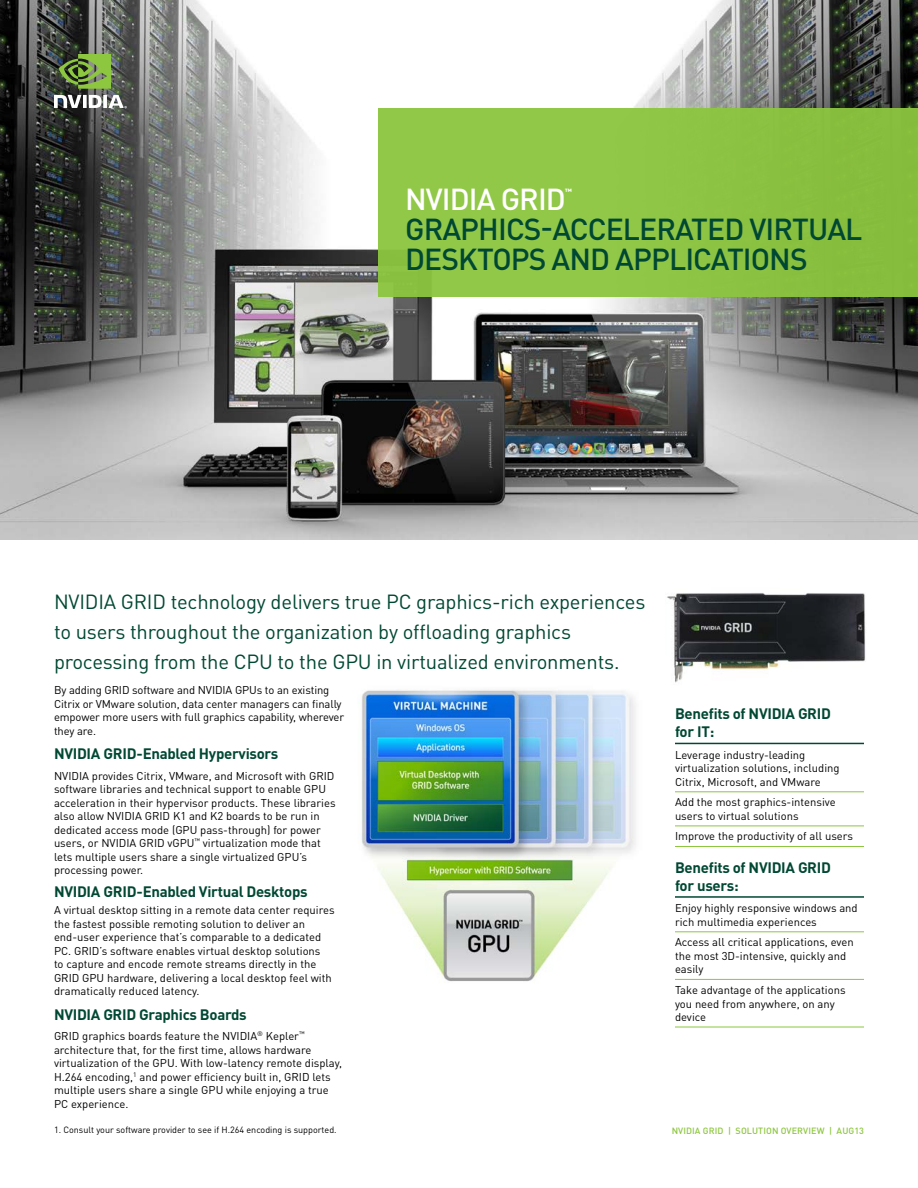
<style>
.page{position:relative;width:918px;height:1188px;background:#fff}
.page>*{position:absolute;margin:0;border:0;box-sizing:border-box;transform-origin:0 0}
.H0__Green_Bar_Title{font:500 30px/30px "DIN Pro";letter-spacing:-.03em;color:#004833}
.H0__Green_Bar_Title-2{font:500 30px "DIN Pro";letter-spacing:-.03em;color:#fff}
.Body__Intro__Text{font:20.25px/30px "DIN Pro";letter-spacing:-.01em;color:#004833}
.Body_Text{font:700 15px/18px "DIN Pro";letter-spacing:-.02em;color:#004833}
.Body_Text-2{font:11.25px/13.5px "DIN Pro";color:#000}
.Table_Text{font:11.25px/13.5px "DIN Pro";color:#000}
.Footnotes-3step{font:9px "DIN Pro";color:#000}
.Folios__Right{font:500 9px "DIN Pro";letter-spacing:.01em;color:#8dc63f}
.H0__Green_Bar_Title-3{font:900 7.5px "DIN Pro";color:#fff}
</style>
<div class="page">
<img style="left:0;top:0;width:918px;height:540px">
<div style="left:378px;top:108px;width:540px;height:189px;background:#90c646"></div>
<svg style="left:54px;top:95px;width:73px;height:13px"></svg>
<svg style="left:59px;top:54px;width:52px;height:35px;background:#698b3c"></svg>
<img style="left:361px;top:690px;width:275px;height:292px">
<img style="left:667px;top:593px;width:199px;height:90px">
<hr style="left:675px;top:846px;width:189px;height:1px;background:#8dc63f">
<hr style="left:675px;top:791px;width:189px;height:1px;background:#8dc63f">
<hr style="left:675px;top:826px;width:189px;height:1px;background:#8dc63f">
<hr style="left:675px;top:743px;width:189px;height:1px;background:#004833">
<hr style="left:675px;top:1027px;width:189px;height:1px;background:#8dc63f">
<hr style="left:675px;top:931px;width:189px;height:1px;background:#8dc63f">
<hr style="left:675px;top:979px;width:189px;height:1px;background:#8dc63f">
<hr style="left:675px;top:896px;width:189px;height:2px;background:#004833">
<p class="H0__Green_Bar_Title-2" style="left:405px;top:179px;width:162px">NVIDIA GRID</p>
<p class="H0__Green_Bar_Title-3" style="left:565px;top:186px;width:9px">™</p>
<p class="H0__Green_Bar_Title" style="left:405px;top:213px;width:219px">GRAPHICS-ACCELER</p>
<p class="H0__Green_Bar_Title" style="left:405px;top:213px;width:455px;text-indent:270px">ATE D VIRTUAL<br>DESKTO PS AND APPLICATIONS</p>
<p class="Body__Intro__Text" style="left:54px;top:586px;width:593px">NVIDIA GRID technology delivers true PC graphics-rich experiences to users throughout the organization by offloading graphics processing from the CPU to the GPU in virtualized environments.</p>
<p class="Body_Text-2" style="left:54px;top:683px;width:292px">By adding GRID software and NVIDIA GPUs to an existing Citrix or VMware solution, data center managers can finally empower more users with full graphics capability, wherever they are.</p>
<p class="Body_Text" style="left:54px;top:744px;width:226px">NVIDIA GRID-Enabled Hypervisors</p>
<p class="Body_Text-2" style="left:54px;top:768px;width:283px">NVIDIA provides Citrix, VMware, and Microsoft with GRID software libraries and technical support to enable GPU acceleration in their hypervisor products. These libraries also allow NVIDIA GRID K1 and K2 boards to be run in dedicated access mode (GPU pass-through) for power users, or NVIDIA GRID vGPU<sup>™</sup> virtualization mode that lets multiple users share a single virtualized GPU’s processing power.</p>
<h4 class="Body_Text" style="left:54px;top:882px;width:255px">NVIDIA GRID-Enabled Virtual Desktops</h4>
<p class="Body_Text-2" style="left:54px;top:903px;width:282px">A virtual desktop sitting in a remote data center requires the fastest possible remoting solution to deliver an end-user experience that’s comparable to a dedicated PC. GRID’s software enables virtual desktop solutions<br>to capture and encode remote streams directly in the GRID GPU hardware, delivering a local desktop feel with dramatically reduced latency.</p>
<p class="Body_Text" style="left:54px;top:1005px;width:194px">NVIDIA GRID Graphics Boards</p>
<p class="Body_Text-2" style="left:54px;top:1029px;width:289px">GRID graphics boards feature the NVIDIA<sup>®</sup> Kepler<sup>™ </sup>architecture that, for the first time, allows hardware virtualization of the GPU. With low-latency remote display, H.264 encoding,<sup>1</sup> and power efficiency built in, GRID lets multiple users share a single GPU while enjoying a true PC experience.</p>
<p class="Footnotes-3step" style="left:54px;top:1124px;width:284px">1. Consult your software provider to see if H.264 encoding is supported.</p>
<h4 class="Body_Text" style="left:675px;top:704px;width:157px">Benefits of NVIDIA GRID for IT:</h4>
<p class="Table_Text" style="left:675px;top:748px;width:166px">Leverage industry-leading virtualization solutions, including<br>Citrix, Microsoft, and VMware</p>
<p class="Table_Text" style="left:675px;top:795px;width:162px">Add the most graphics-intensive users to virtual solutions</p>
<p class="Table_Text" style="left:675px;top:829px;width:180px">Improve the productivity of all users</p>
<h4 class="Body_Text" style="left:675px;top:858px;width:157px">Benefits of NVIDIA GRID for users:</h4>
<p class="Table_Text" style="left:675px;top:901px;width:184px">Enjoy highly responsive windows and rich multimedia experiences</p>
<p class="Table_Text" style="left:675px;top:935px;width:180px">Access all critical applications, even the most 3D-intensive, quickly and easily</p>
<p class="Table_Text" style="left:675px;top:983px;width:172px">Take advantage of the applications you need from anywhere, on any device</p>
<p class="Folios__Right" style="left:672px;top:1125px;width:194px">NVIDIA GRID | SOLUTION OVERVI EW | AUG13</p>
</div>
